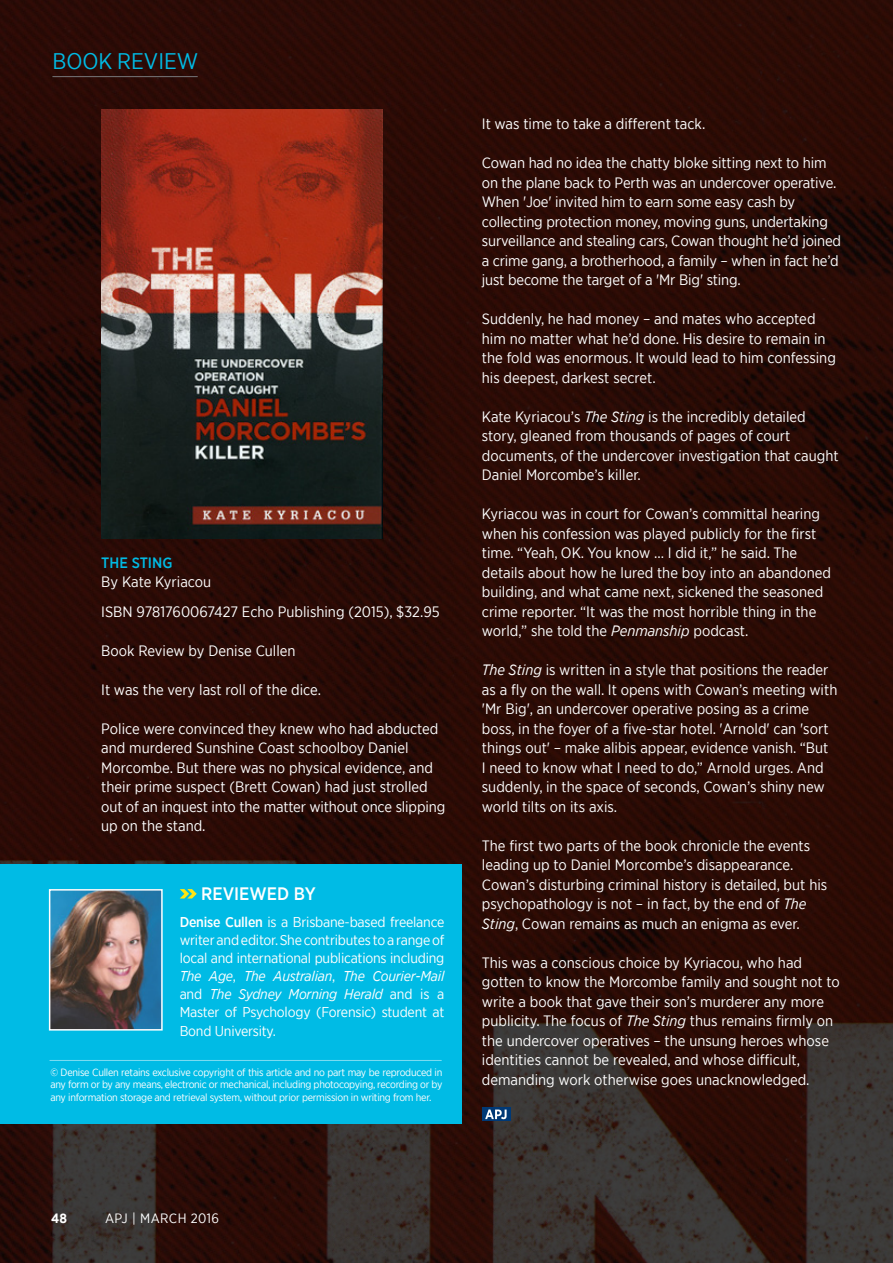
<style>
.page{position:relative;width:893px;height:1263px;background:#fff}
.page>*{position:absolute;margin:0;border:0;box-sizing:border-box;transform-origin:0 0}
.t1{font:22.5px "Gotham Narrow";color:#00bbe5}
.t2{font:500 18px "Gotham Narrow";color:#fff}
.t3{font:15px/19.5px "Gotham Narrow";color:#fff}
.t4{font:500 15px "Gotham Narrow";color:#00bbe5}
.t5{font:14.25px/18px "Gotham Narrow";letter-spacing:-.015em;color:#fff;text-align:justify}
.t6{font:13.5px "Gotham Narrow";letter-spacing:.03em;color:#fff}
.t7{font:700 13.5px "Gotham Narrow";color:#fff}
.t8{font:10.5px/12.6px "Gotham Narrow";letter-spacing:-.025em;color:#fff;text-align:justify}
.s1{font-weight:500}
.s2{font-style:italic}
</style>
<div class="page">
<img style="left:0;top:0;width:893px;height:1263px">
<div style="left:482px;top:1107px;width:28px;height:14px;background:#003976"></div>
<svg style="left:485px;top:1109px;width:22px;height:10px"></svg>
<div style="left:0;top:864px;width:461px;height:259px;background:#00bbe5"></div>
<svg style="left:180px;top:889px;width:17px;height:9px"></svg>
<img style="left:52px;top:892px;width:108px;height:135px">
<div style="left:49px;top:889px;width:114px;height:141px;border:2px solid #fff"></div>
<hr style="left:50px;top:1060px;width:392px;height:1px;background:#fff">
<img style="left:101px;top:109px;width:281px;height:430px">
<hr style="left:52px;top:76px;width:146px;height:1px;background:#77787b">
<h1 class="t1" style="left:52px;top:47px;width:147px">BOOK REVIEW</h1>
<p class="t4" style="left:101px;top:553px;width:73px">THE STING</p>
<p class="t3" style="left:101px;top:567px;width:340px;line-height:29.5px">By Kate Kyriacou<br>ISBN 9781760067427 Echo Publishing (2015), $32.95</p>
<p class="t3" style="left:101px;top:640px;width:196px">Book Review by Denise Cullen</p>
<p class="t3" style="left:101px;top:679px;width:221px">It was the very last roll of the dice.</p>
<p class="t3" style="left:101px;top:718px;width:345px">Police were convinced they knew who had abducted and murdered Sunshine Coast schoolboy Daniel Morcombe. But there was no physical evidence, and their prime suspect (Brett Cowan) had just strolled out of an inquest into the matter without once slipping up on the stand.</p>
<p class="t2" style="left:201px;top:882px;width:116px">REVIEWED BY</p>
<p class="t5" style="left:180px;top:912px;width:266px"><span class="s1">Denise Cullen</span> is a Brisbane-based freelance writer and editor. She contributes to a range of local and international publications including <span class="s2">The Age</span>, <span class="s2">The Australian</span>, <span class="s2">The Courier-Mail </span>and <span class="s2">The Sydney Morning Herald</span> and is a Master of Psychology (Forensic) student at</p>
<p class="t5" style="left:180px;top:1022px;width:98px">Bond University.</p>
<p class="t8" style="left:50px;top:1065px;width:394px">© Denise Cullen retains exclusive copyright of this article and no part may be reproduced in any form or by any means, electronic or mechanical, including photocopying, recording or by any information storage and retrieval system, without prior permission in writing from her.</p>
<p class="t3" style="left:482px;top:114px;width:225px">It was time to take a different tack.</p>
<p class="t3" style="left:482px;top:153px;width:361px">Cowan had no idea the chatty bloke sitting next to him on the plane back to Perth was an undercover operative.<br>When 'Joe' invited him to earn some easy cash by collecting protection money, moving guns, undertaking surveillance and stealing cars, Cowan thought he’d joined a crime gang, a brotherhood, a family – when in fact he’d just become the target of a 'Mr Big' sting.</p>
<p class="t3" style="left:482px;top:309px;width:356px">Suddenly, he had money – and mates who accepted him no matter what he’d done. His desire to remain in the fold was enormous. It would lead to him confessing his deepest, darkest secret.</p>
<p class="t3" style="left:482px;top:406px;width:358px">Kate Kyriacou’s <span class="s2">The Sting</span> is the incredibly detailed story, gleaned from thousands of pages of court documents, of the undercover investigation that caught Daniel Morcombe’s killer.</p>
<p class="t3" style="left:482px;top:504px;width:351px">Kyriacou was in court for Cowan’s committal hearing when his confession was played publicly for the first time. “Yeah, OK. You know … I did it,” he said. The details about how he lured the boy into an abandoned building, and what came next, sickened the seasoned crime reporter. “It was the most horrible thing in the world,” she told the <span class="s2">Penmanship</span> podcast.</p>
<p class="t3" style="left:482px;top:660px;width:357px"><span class="s2">The Sting</span> is written in a style that positions the reader as a fly on the wall. It opens with Cowan’s meeting with 'Mr Big', an undercover operative posing as a crime boss, in the foyer of a five-star hotel. 'Arnold' can 'sort things out' – make alibis appear, evidence vanish. “But<br>I need to know what I need to do,” Arnold urges. And suddenly, in the space of seconds, Cowan’s shiny new world tilts on its axis.</p>
<p class="t3" style="left:482px;top:835px;width:347px">The first two parts of the book chronicle the events leading up to Daniel Morcombe’s disappearance.<br>Cowan’s disturbing criminal history is detailed, but his psychopathology is not – in fact, by the end of <span class="s2">The Sting</span>, Cowan remains as much an enigma as ever.</p>
<p class="t3" style="left:482px;top:952px;width:360px">This was a conscious choice by Kyriacou, who had gotten to know the Morcombe family and sought not to write a book that gave their son’s murderer any more publicity. The focus of <span class="s2">The Sting</span> thus remains firmly on the undercover operatives – the unsung heroes whose identities cannot be revealed, and whose difficult, demanding work otherwise goes unacknowledged.</p>
<p class="t7" style="left:51px;top:1209px;width:18px">48</p>
<p class="t6" style="left:105px;top:1209px;width:116px">APJ | MARCH 2016</p>
</div>
